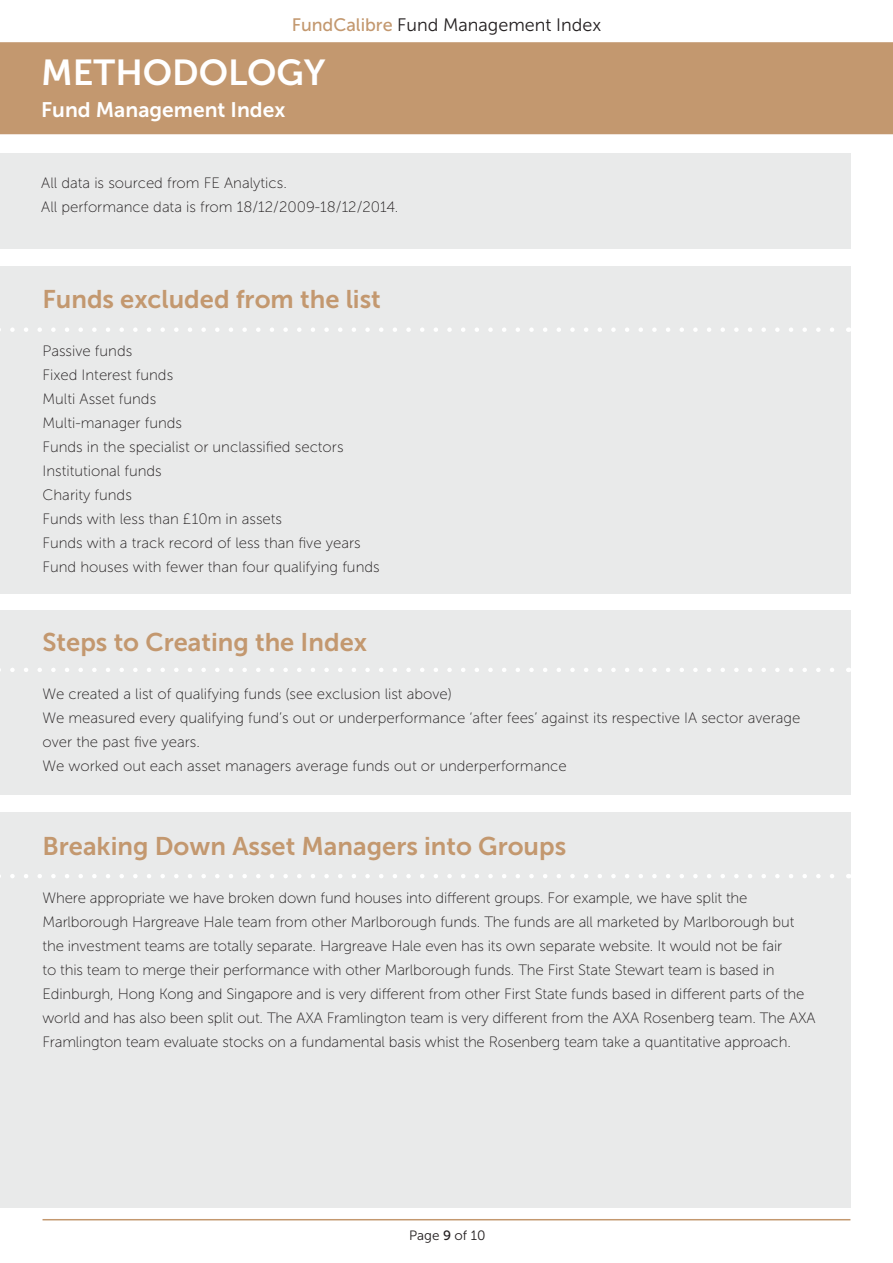
<style>
.page{position:relative;width:893px;height:1263px;background:#fff}
.page>*{position:absolute;margin:0;border:0;box-sizing:border-box;transform-origin:0 0}
.t1{font:36px "Museo Sans 700";color:#fff}
.t2{font:25.5px "Museo Sans 700";color:#c3986f}
.t3{font:21px "Museo Sans 700";color:#fff}
.t4{font:18px "Museo Sans 300";color:#231f20}
.t5{font:15px/24px "Museo Sans 100";letter-spacing:-.01em;color:#231f20}
.t6{font:13.5px "Museo Sans 300";color:#231f20}
.s1{font-family:"Museo Sans 500";color:#c3986f}
.s2{font-family:"Museo Sans 500"}
</style>
<div class="page">
<hr style="left:43px;top:1219px;width:807px;height:1px;background:#c3986f">
<div style="left:0;top:610px;width:850px;height:185px;background:#e9eaea"></div>
<div style="left:0;top:812px;width:850px;height:396px;background:#e9eaea"></div>
<div style="left:0;top:153px;width:850px;height:96px;background:#e9eaea"></div>
<div style="left:0;top:266px;width:850px;height:327px;background:#e9eaea"></div>
<div style="left:0;top:42px;width:893px;height:93px;background:#c3986f"></div>
<svg style="left:0;top:327px;width:834px;height:5px"></svg>
<svg style="left:0;top:668px;width:834px;height:4px"></svg>
<svg style="left:0;top:874px;width:834px;height:4px"></svg>
<p class="t4" style="left:292px;top:15px;width:311px"><span class="s1">FundCalibre</span> Fund Management Index</p>
<h1 class="t1" style="left:41px;top:53px;width:286px">METHODOLOGY</h1>
<h3 class="t3" style="left:41px;top:98px;width:246px">Fund Management Index</h3>
<p class="t5" style="left:41px;top:171px;width:359px">All data is sourced from FE Analytics.<br>All performance data is from 18/12/2009-18/12/2014.</p>
<h2 class="t2" style="left:43px;top:285px;width:340px">Funds excluded from the list</h2>
<p class="t5" style="left:43px;top:339px;width:339px">Passive funds<br>Fixed Interest funds<br>Multi Asset funds<br>Multi-manager funds<br>Funds in the specialist or unclassified sectors<br>Institutional funds<br>Charity funds<br>Funds with less than £10m in assets<br>Funds with a track record of less than five years<br>Fund houses with fewer than four qualifying funds</p>
<h2 class="t2" style="left:43px;top:628px;width:326px">Steps to Creating the Index</h2>
<p class="t5" style="left:43px;top:682px;width:759px">We created a list of qualifying funds (see exclusion list above)<br>We measured every qualifying fund’s out or underperformance ‘after fees’ against its respective IA sector average over the past five years.<br>We worked out each asset managers average funds out or underperformance</p>
<h2 class="t2" style="left:43px;top:832px;width:525px">Breaking Down Asset Managers into Groups</h2>
<p class="t5" style="left:43px;top:886px;width:774px">Where appropriate we have broken down fund houses into different groups. For example, we have split the Marlborough Hargreave Hale team from other Marlborough funds. The funds are all marketed by Marlborough but the investment teams are totally separate. Hargreave Hale even has its own separate website. It would not be fair<br>to this team to merge their performance with other Marlborough funds. The First State Stewart team is based in Edinburgh, Hong Kong and Singapore and is very different from other First State funds based in different parts of the world and has also been split out. The AXA Framlington team is very different from the AXA Rosenberg team. The AXA Framlington team evaluate stocks on a fundamental basis whist the Rosenberg team take a quantitative approach.</p>
<p class="t6" style="left:409px;top:1228px;width:78px">Page <span class="s2">9</span> of 10</p>
</div>
